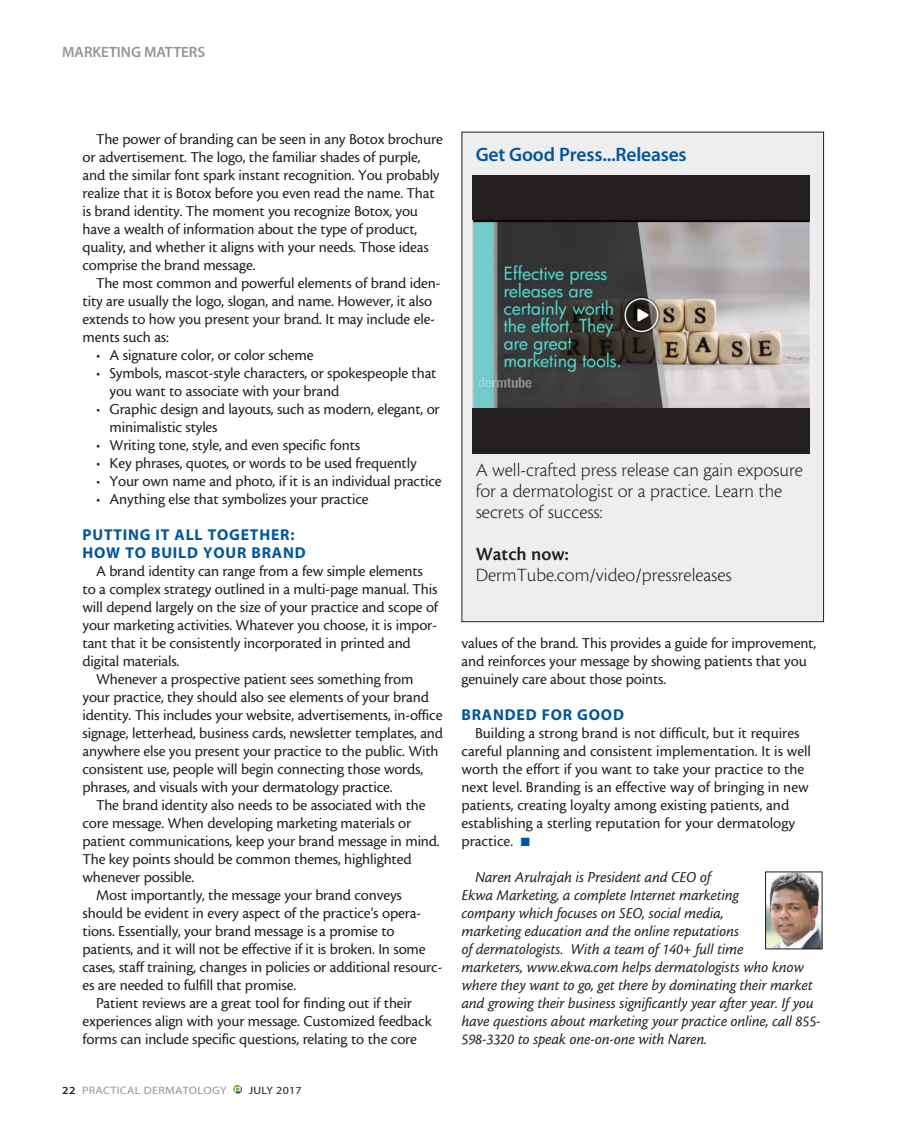
<style>
.page{position:relative;width:905px;height:1134px;background:#fff}
.page>*{position:absolute;margin:0;border:0;box-sizing:border-box;transform-origin:0 0}
.sidebar_body{font:19.5px/21px "Cronos MM 250 13";color:#231f20}
.sidebar_body-2{font:19.5px "Myriad MM 565 600";letter-spacing:-.01em;color:#01559f}
.sidebar_body-3{font:19.5px "Cronos MM 574 13";color:#231f20}
.body{font:15.75px/18px "Cronos MM 408 10";letter-spacing:-.01em;color:#231f20}
.body-2{font:15.75px/18px "Cronos MM It 408 10";letter-spacing:-.005em;color:#231f20}
.subhead{font:15.75px/18px "Myriad MM 700 600";letter-spacing:.05em;color:#01559f}
.t1{font:15px "Myriad MM 565 600";color:#939598}
.t2{font:10.8px "Myriad MM 400 600";letter-spacing:.025em;color:#939598;scale:1.11 1}
.t3{font:10.8px "Myriad MM 400 600";letter-spacing:.025em;color:#231f20;scale:1.11 1}
.s1{font-family:"Myriad MM 565 600";color:#231f20}
.s2{color:#01559f}
</style>
<div class="page">
<svg style="left:233px;top:1085px;width:9px;height:9px"></svg>
<img style="left:767px;top:874px;width:53px;height:73px">
<div style="left:765px;top:872px;width:57px;height:77px;border:1px solid #231f20"></div>
<div style="left:462px;top:132px;width:361px;height:490px;background:#eeeeef"></div>
<div style="left:472px;top:175px;width:337px;height:279px;background:#231f20"></div>
<img style="left:472px;top:221px;width:337px;height:187px">
<p class="t1" style="left:62px;top:45px;width:145px">MARKETING MATTERS</p>
<p class="body" style="left:82px;top:130px;width:362px;text-indent:14px">The power of branding can be seen in any Botox brochure or advertisement. The logo, the familiar shades of purple, and the similar font spark instant recognition. You probably realize that it is Botox before you even read the name. That is brand identity. The moment you recognize Botox, you have a wealth of information about the type of product, quality, and whether it aligns with your needs. Those ideas comprise the brand message.</p>
<p class="body" style="left:82px;top:274px;width:359px;text-indent:14px">The most common and powerful elements of brand iden&shy;tity are usually the logo, slogan, and name. However, it also extends to how you present your brand. It may include ele&shy;ments such as:</p>
<p class="body" style="left:96px;top:346px;width:219px">• A signature color, or color scheme</p>
<p class="body" style="left:110px;top:364px;width:328px;text-indent:-14px">• Symbols, mascot-style characters, or spokespeople that you want to associate with your brand</p>
<p class="body" style="left:110px;top:400px;width:332px;text-indent:-14px">• Graphic design and layouts, such as modern, elegant, or minimalistic styles</p>
<p class="body" style="left:96px;top:436px;width:266px">• Writing tone, style, and even specific fonts</p>
<p class="body" style="left:96px;top:454px;width:322px">• Key phrases, quotes, or words to be used frequently</p>
<p class="body" style="left:96px;top:472px;width:347px">• Your own name and photo, if it is an individual practice</p>
<p class="body" style="left:96px;top:490px;width:274px">• Anything else that symbolizes your practice</p>
<p class="subhead" style="left:82px;top:527px;width:225px">PUTTING IT ALL TOGETHER:<br>HOW TO BUILD YOUR BRAND</p>
<p class="body" style="left:82px;top:562px;width:357px;text-indent:14px">A brand identity can range from a few simple elements to a complex strategy outlined in a multi-page manual. This will depend largely on the size of your practice and scope of your marketing activities. Whatever you choose, it is impor&shy;tant that it be consistently incorporated in printed and digital materials.</p>
<p class="body" style="left:82px;top:670px;width:362px;text-indent:14px">Whenever a prospective patient sees something from your practice, they should also see elements of your brand identity. This includes your website, advertisements, in-office signage, letterhead, business cards, newsletter templates, and anywhere else you present your practice to the public. With consistent use, people will begin connecting those words, phrases, and visuals with your dermatology practice.</p>
<p class="body" style="left:82px;top:796px;width:358px;text-indent:14px">The brand identity also needs to be associated with the core message. When developing marketing materials or patient communications, keep your brand message in mind.<br>The key points should be common themes, highlighted whenever possible.</p>
<p class="body" style="left:82px;top:886px;width:361px;text-indent:14px">Most importantly, the message your brand conveys should be evident in every aspect of the practice’s opera&shy;tions. Essentially, your brand message is a promise to patients, and it will not be effective if it is broken. In some cases, staff training, changes in policies or additional resourc&shy;es are needed to fulfill that promise.</p>
<p class="body" style="left:82px;top:994px;width:351px;text-indent:14px">Patient reviews are a great tool for finding out if their experiences align with your message. Customized feedback forms can include specific questions, relating to the core</p>
<p class="t2" style="left:62px;top:1085px;width:149px"><span class="s1">22</span> PRACTICAL DERMATOLOGY</p>
<p class="t3" style="left:249px;top:1085px;width:49px">JULY 2017</p>
<p class="sidebar_body-2" style="left:476px;top:145px;width:212px">Get Good Press...Releases</p>
<p class="sidebar_body" style="left:476px;top:459px;width:328px">A well-crafted press release can gain exposure for a dermatologist or a practice. Learn the secrets of success:</p>
<p class="sidebar_body-3" style="left:476px;top:543px;width:94px">Watch now:</p>
<p class="sidebar_body" style="left:476px;top:564px;width:257px">DermTube.com/video/pressreleases</p>
<p class="body" style="left:461px;top:634px;width:356px">values of the brand. This provides a guide for improvement, and reinforces your message by showing patients that you genuinely care about those points.</p>
<p class="subhead" style="left:461px;top:707px;width:164px">BRANDED FOR GOOD</p>
<p class="body" style="left:461px;top:724px;width:351px;text-indent:14px">Building a strong brand is not difficult, but it requires careful planning and consistent implementation. It is well worth the effort if you want to take your practice to the next level. Branding is an effective way of bringing in new patients, creating loyalty among existing patients, and establishing a sterling reputation for your dermatology practice. <span class="s2">■</span></p>
<p class="body-2" style="left:461px;top:868px;width:360px;text-indent:14px">Naren Arulrajah is President and CEO of<br>Ekwa Marketing, a complete Internet marketing<br>company which focuses on SEO, social media,<br>marketing education and the online reputations<br>of dermatologists. With a team of 140+ full time<br>marketers, www.ekwa.com helps dermatologists who know where they want to go, get there by dominating their market and growing their business significantly year after year. If you have questions about marketing your practice online, call 855- 598-3320 to speak one-on-one with Naren.</p>
</div>
